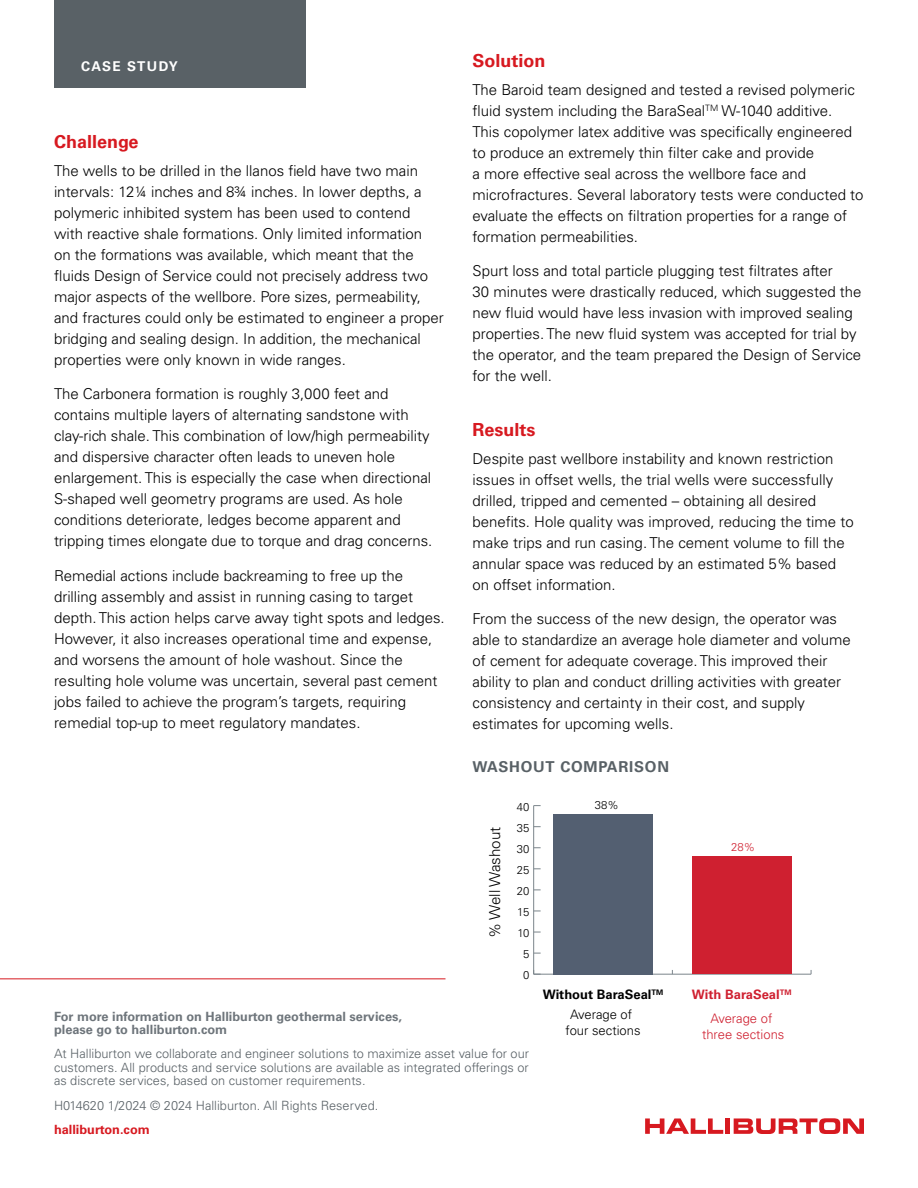
<style>
.page{position:relative;width:918px;height:1188px;background:#fff}
.page>*{position:absolute;margin:0;border:0;box-sizing:border-box;transform-origin:0 0}
.t1{font:700 18px "Univers LT Std";color:#d71920}
.t2{font:300 15.15px "Univers LT Std";color:#000}
.t3{font:300 15px/21px "Univers LT Std";color:#000}
.t4{font:700 15px "Univers LT Std";letter-spacing:.05em;color:#596166}
.t5{font:700 13.5px "Univers LT Std";letter-spacing:.1em;color:#fff}
.t6{font:300 13.05px/15.6px "Univers LT Std";color:#cf2030;text-align:center}
.t7{font:300 13.05px/15.6px "Univers LT Std";color:#000;text-align:center}
.t8{font:700 13.05px "Univers LT Std";color:#000}
.t9{font:700 13.05px "Univers LT Std";color:#cf2030}
.t10{font:300 12.75px/13.5px "Univers LT Std";color:#596166;text-align:justify}
.t11{font:700 12.75px/13.5px "Univers LT Std";color:#6e757b}
.t12{font:700 12.75px "Univers LT Std";color:#d71920}
.t13{font:300 11.4px "Univers LT Std";color:#000}
.t14{font:300 11.4px "Univers LT Std";color:#cf2030}
.t15{font:700 7.65px "Univers LT Std";color:#cf2030}
</style>
<div class="page">
<svg style="left:645px;top:1118px;width:78px;height:16px"></svg>
<hr style="left:726px;top:1118px;width:4px;height:16px;background:#d71920">
<svg style="left:734px;top:1118px;width:130px;height:16px"></svg>
<hr style="left:0;top:978px;width:446px;height:1px;background:#d71920">
<hr style="left:534px;top:974px;width:277px;height:1px;background:#7b858b">
<hr style="left:533px;top:806px;width:1px;height:168px;background:#7b858b">
<svg style="left:533px;top:970px;width:8px;height:5px"></svg>
<div style="left:553px;top:814px;width:100px;height:160px;background:#535f71"></div>
<div style="left:692px;top:856px;width:100px;height:118px;background:#cf2030"></div>
<div style="left:54px;top:0;width:252px;height:88px;background:#596166"></div>
<p class="t5" style="left:81px;top:58px;width:98px">CASE STUDY</p>
<p class="t1" style="left:54px;top:131px;width:86px">Challenge</p>
<p class="t3" style="left:54px;top:160px;width:391px">The wells to be drilled in the llanos field have two main intervals: 121/4 inches and 83/4 inches. In lower depths, a polymeric inhibited system has been used to contend<br>with reactive shale formations. Only limited information<br>on the formations was available, which meant that the fluids Design of Service could not precisely address two major aspects of the wellbore. Pore sizes, permeability, and fractures could only be estimated to engineer a proper bridging and sealing design. In addition, the mechanical properties were only known in wide ranges.</p>
<p class="t3" style="left:54px;top:383px;width:380px">The Carbonera formation is roughly 3,000 feet and contains multiple layers of alternating sandstone with clay-rich shale. This combination of low/high permeability and dispersive character often leads to uneven hole enlargement. This is especially the case when directional S-shaped well geometry programs are used. As hole conditions deteriorate, ledges become apparent and tripping times elongate due to torque and drag concerns.</p>
<p class="t3" style="left:54px;top:565px;width:392px">Remedial actions include backreaming to free up the drilling assembly and assist in running casing to target depth. This action helps carve away tight spots and ledges.<br>However, it also increases operational time and expense, and worsens the amount of hole washout. Since the resulting hole volume was uncertain, several past cement jobs failed to achieve the program’s targets, requiring remedial top-up to meet regulatory mandates.</p>
<p class="t1" style="left:472px;top:50px;width:75px">Solution</p>
<p class="t3" style="left:472px;top:79px;width:393px">The Baroid team designed and tested a revised polymeric fluid system including the BaraSeal<sup>TM</sup> W-1040 additive.<br>This copolymer latex additive was specifically engineered to produce an extremely thin filter cake and provide<br>a more effective seal across the wellbore face and microfractures. Several laboratory tests were conducted to evaluate the effects on filtration properties for a range of formation permeabilities.</p>
<p class="t3" style="left:473px;top:260px;width:391px">Spurt loss and total particle plugging test filtrates after<br>30 minutes were drastically reduced, which suggested the new fluid would have less invasion with improved sealing properties. The new fluid system was accepted for trial by the operator, and the team prepared the Design of Service for the well.</p>
<p class="t1" style="left:472px;top:419px;width:65px">Results</p>
<p class="t3" style="left:472px;top:448px;width:383px">Despite past wellbore instability and known restriction issues in offset wells, the trial wells were successfully drilled, tripped and cemented – obtaining all desired benefits. Hole quality was improved, reducing the time to make trips and run casing. The cement volume to fill the annular space was reduced by an estimated 5% based on offset information.</p>
<p class="t3" style="left:472px;top:608px;width:380px">From the success of the new design, the operator was able to standardize an average hole diameter and volume of cement for adequate coverage. This improved their ability to plan and conduct drilling activities with greater consistency and certainty in their cost, and supply estimates for upcoming wells.</p>
<p class="t4" style="left:472px;top:758px;width:198px">WASHOUT COMPARISON</p>
<p class="t2" style="left:486px;top:938px;width:113px;rotate:-90deg">% Well Washout</p>
<p class="t13" style="left:517px;top:800px;width:14px">40</p>
<p class="t13" style="left:517px;top:821px;width:14px">35</p>
<p class="t13" style="left:517px;top:842px;width:14px">30</p>
<p class="t13" style="left:517px;top:863px;width:14px">25</p>
<p class="t13" style="left:517px;top:884px;width:14px">20</p>
<p class="t13" style="left:517px;top:905px;width:14px">15</p>
<p class="t13" style="left:518px;top:926px;width:13px">10</p>
<p class="t13" style="left:523px;top:947px;width:8px">5</p>
<p class="t13" style="left:523px;top:968px;width:8px">0</p>
<p class="t13" style="left:595px;top:798px;width:25px">38%</p>
<p class="t14" style="left:731px;top:841px;width:25px">28%</p>
<p class="t11" style="left:54px;top:1009px;width:350px">For more information on Halliburton geothermal services, please go to halliburton.com</p>
<p class="t10" style="left:54px;top:1047px;width:477px">At Halliburton we collaborate and engineer solutions to maximize asset value for our customers. All products and service solutions are available as integrated offerings or as discrete services, based on customer requirements.</p>
<p class="t10" style="left:54px;top:1098px;width:326px">H014620 1/2024 © 2024 Halliburton. All Rights Reserved.</p>
<p class="t12" style="left:54px;top:1122px;width:97px">halliburton.com</p>
<p class="t8" style="left:543px;top:987px;width:122px">Without BaraSeal<sup>TM</sup></p>
<p class="t15" style="left:780px;top:988px;width:13px">TM</p>
<p class="t7" style="left:566px;top:1007px;width:76px">Average of four sections</p>
<p class="t6" style="left:702px;top:1010px;width:84px">Average of three sections</p>
<p class="t9" style="left:692px;top:987px;width:89px">With BaraSeal</p>
</div>
